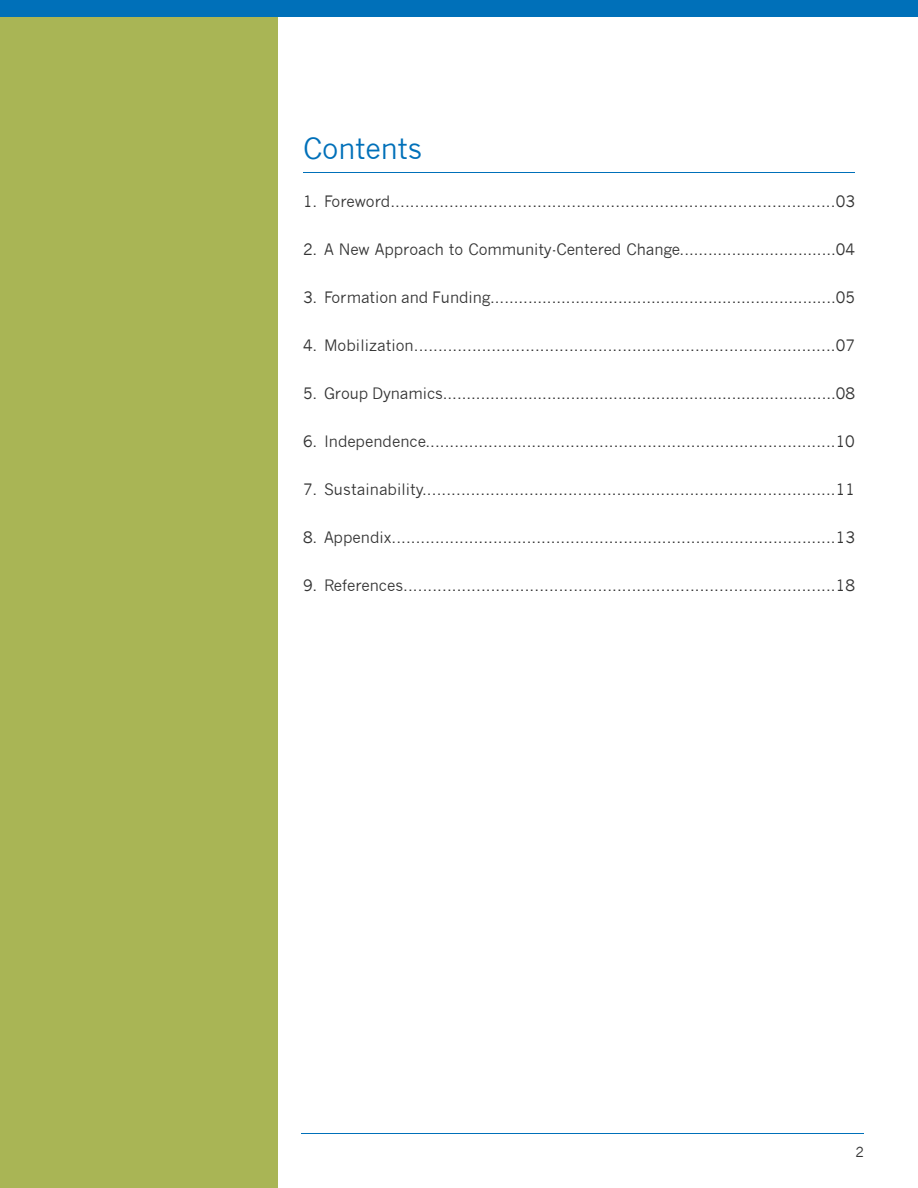
<style>
.page{position:relative;width:918px;height:1188px;background:#fff}
.page>*{position:absolute;margin:0;border:0;box-sizing:border-box;transform-origin:0 0}
.t1{font:28.5px "News Gothic";letter-spacing:-.005em;color:#0070b9}
.t2{font:15.3px "News Gothic";letter-spacing:-.005em;color:#333}
.t3{font:13.5px "News Gothic";color:#333}
</style>
<div class="page">
<hr style="left:302px;top:1134px;width:562px;height:1px;background:#0070b9">
<div style="left:0;top:0;width:278px;height:1188px;background:#a9b555"></div>
<div style="left:0;top:0;width:918px;height:16px;background:#0070b9"></div>
<hr style="left:303px;top:173px;width:552px;height:1px;background:#0070b9">
<h1 class="t1" style="left:303px;top:131px;width:121px">Contents</h1>
<p class="t2" style="left:303px;top:192px;width:554px">1. Foreword...........................................................................................03</p>
<p class="t2" style="left:303px;top:240px;width:554px">2. A New Approach to Community-Centered Change.................................04</p>
<p class="t2" style="left:303px;top:288px;width:554px">3. Formation and Funding.........................................................................05</p>
<p class="t2" style="left:303px;top:336px;width:553px">4. Mobilization.......................................................................................07</p>
<p class="t2" style="left:303px;top:384px;width:554px">5. Group Dynamics...................................................................................08</p>
<p class="t2" style="left:303px;top:432px;width:553px">6. Independence.....................................................................................10</p>
<p class="t2" style="left:303px;top:480px;width:554px">7. Sustainability.....................................................................................11</p>
<p class="t2" style="left:303px;top:528px;width:554px">8. Appendix............................................................................................13</p>
<p class="t2" style="left:303px;top:576px;width:554px">9. References.........................................................................................18</p>
<p class="t3" style="left:856px;top:1144px;width:10px">2</p>
</div>
